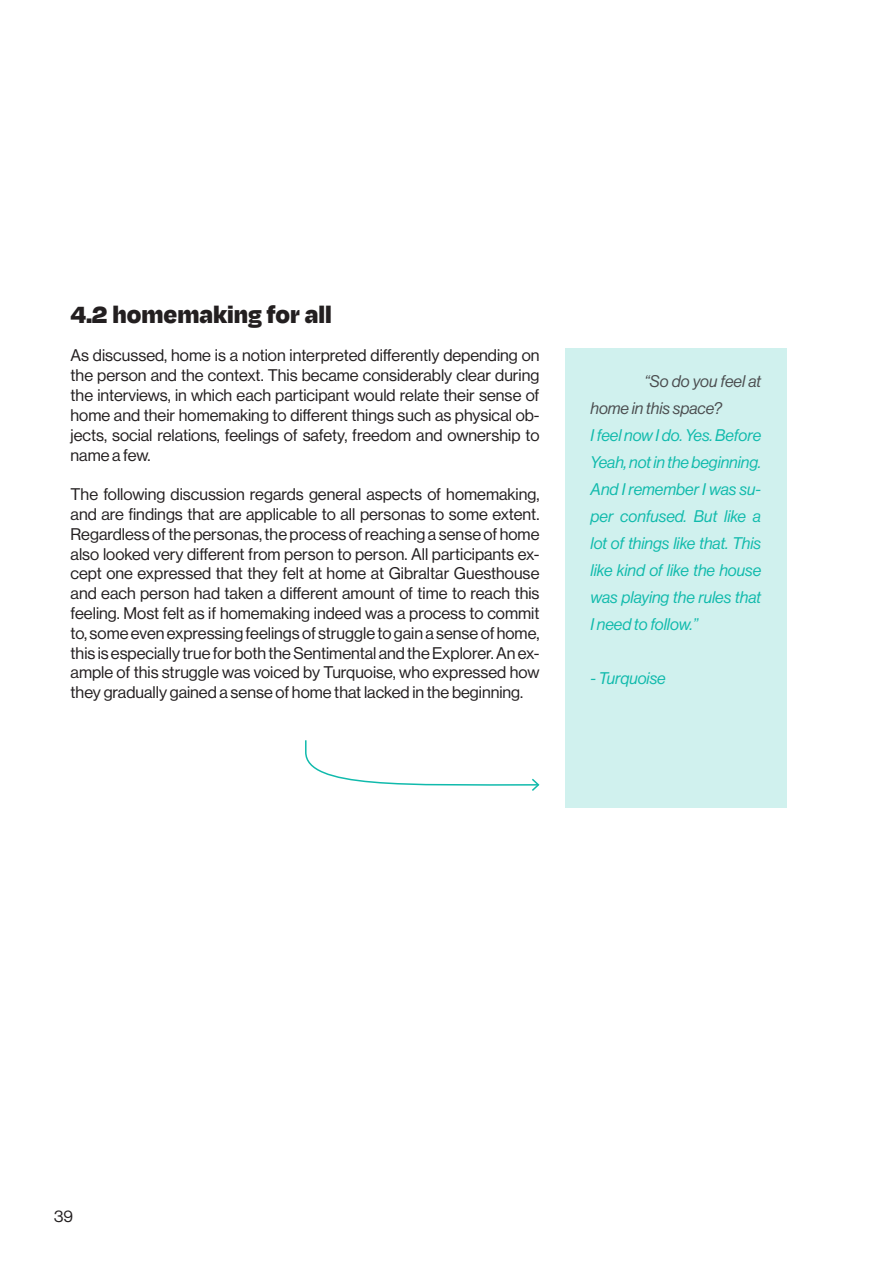
<style>
.page{position:relative;width:893px;height:1263px;background:#fff}
.page>*{position:absolute;margin:0;border:0;box-sizing:border-box;transform-origin:0 0}
.Heading2{font:900 27px "Degular";color:#231f20}
.Body{font:16.5px/19.8px "N Haas Grotesk DS Pro 55 Rg";color:#231f20;text-align:justify}
.Heading2-2{font:16.5px/27px "N Haas Grotesk DS Pro 56 It";color:#10baac;text-align:justify}
.Heading2-3{font:16.5px/27px "N Haas Grotesk DS Pro 56 It";color:#4b4d4f}
</style>
<div class="page">
<div style="left:565px;top:349px;width:222px;height:459px;background:#d0f1ee"></div>
<svg style="left:305px;top:740px;width:235px;height:51px"></svg>
<p class="Heading2" style="left:71px;top:297px;width:263px">4.2 homemaking for all</p>
<p class="Body" style="left:71px;top:346px;width:470px">As discussed, home is a notion interpreted differently depending on the person and the context. This became considerably clear during the interviews, in which each participant would relate their sense of home and their homemaking to different things such as physical ob&shy;jects, social relations, feelings of safety, freedom and ownership to name a few.</p>
<p class="Body" style="left:71px;top:484px;width:470px">The following discussion regards general aspects of homemaking, and are findings that are applicable to all personas to some extent.<br>Regardless of the personas, the process of reaching a sense of home also looked very different from person to person. All participants ex&shy;cept one expressed that they felt at home at Gibraltar Guesthouse and each person had taken a different amount of time to reach this feeling. Most felt as if homemaking indeed was a process to commit to, some even expressing feelings of struggle to gain a sense of home, this is especially true for both the Sentimental and the Explorer. An ex&shy;ample of this struggle was voiced by Turquoise, who expressed how they gradually gained a sense of home that lacked in the beginning.</p>
<p class="Heading2-3" style="left:590px;top:368px;width:172px;text-indent:54px">“So do you feel at home in this space?</p>
<p class="Heading2-2" style="left:590px;top:422px;width:172px">I feel now I do. Yes. Before Yeah, not in the beginning.<br>And I remember I was su&shy;per confused. But like a lot of things like that. This like kind of like the house was playing the rules that I need to follow.”</p>
<p class="Heading2-2" style="left:590px;top:665px;width:77px">- Turquoise</p>
<p class="Body" style="left:54px;top:1206px;width:20px">39</p>
</div>
